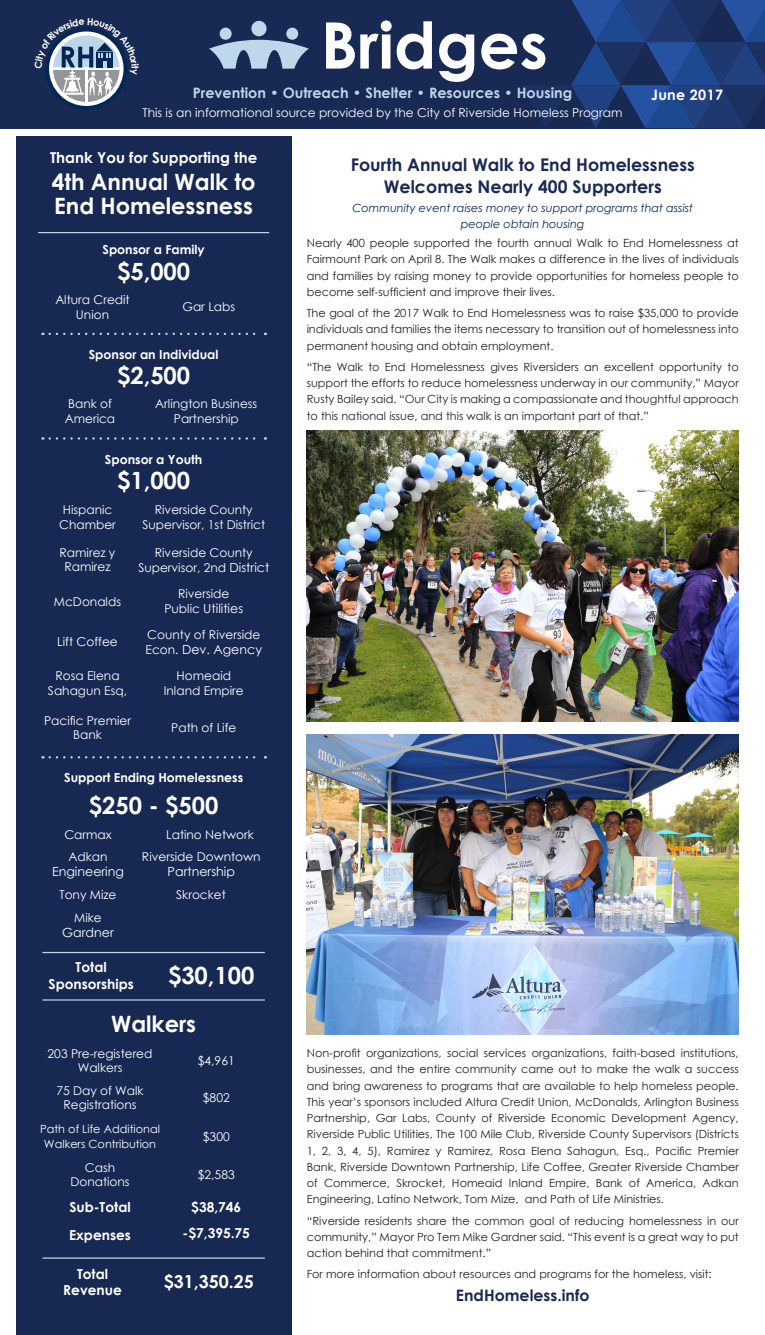
<style>
.page{position:relative;width:765px;height:1335px;background:#fff}
.page>*{position:absolute;margin:0;border:0;box-sizing:border-box;transform-origin:0 0}
.t1{font:700 64.12px "Century Gothic";color:#fff}
.t2{font:700 23.75px "Century Gothic";color:#fff}
.t3{font:700 22.5px/23.8px "Century Gothic";color:#fff}
.t4{font:700 17.88px "Century Gothic";color:#fff}
.t5{font:700 17.5px/22.2px "Century Gothic";color:#182a53;text-align:center}
.t6{font:700 15.75px "Century Gothic";color:#182a53}
.t7{font:700 15px "Century Gothic";color:#fff}
.t8{font:700 14.38px "Century Gothic";color:#bdd5e8}
.Riverside_Paragraph{font:700 14.38px "Century Gothic";letter-spacing:.02em;color:#fff}
.t9{font:700 13.75px "Century Gothic";color:#fff}
.t10{font:12.62px "Century Gothic";color:#fff}
.t11{font:700 12.5px "Century Gothic";color:#fff}
.t12{font:12.12px/14.4px "Century Gothic";color:#fff;text-align:center}
.t13{font:11.25px/16.2px "Century Gothic";color:#231f20;text-align:justify}
.t14{font:italic 11.25px "Century Gothic";color:#002855}
.t15{font:11.25px/14.4px "Century Gothic";color:#fff;text-align:center}
.s1{font-size:12.62px}
.s2{font-size:12.12px}
</style>
<div class="page">
<div style="left:16px;top:137px;width:276px;height:1198px;background:#172953"></div>
<div style="left:0;top:0;width:765px;height:128px;background:#182a53"></div>
<svg style="left:522px;top:1px;width:243px;height:127px"></svg>
<svg style="left:209px;top:40px;width:100px;height:29px"></svg>
<div style="left:251px;top:21px;width:16px;height:15px;background:#bfd7ea;border-radius:50%"></div>
<div style="left:220px;top:28px;width:12px;height:12px;background:#bfd7ea;border-radius:50%"></div>
<div style="left:286px;top:28px;width:12px;height:12px;background:#bfd7ea;border-radius:50%"></div>
<svg style="left:45px;top:28px;width:82px;height:82px"></svg>
<hr style="left:85px;top:69px;width:2px;height:34px;background:#fff">
<hr style="left:38px;top:232px;width:231px;height:1px;background:#bdd5e8">
<svg style="left:50px;top:756px;width:216px;height:3px"></svg>
<svg style="left:50px;top:437px;width:216px;height:3px"></svg>
<svg style="left:50px;top:333px;width:216px;height:2px"></svg>
<hr style="left:42px;top:999px;width:223px;height:2px;background:#bdd5e8">
<hr style="left:42px;top:952px;width:223px;height:1px;background:#bdd5e8">
<hr style="left:42px;top:1257px;width:223px;height:2px;background:#bdd5e8">
<img style="left:307px;top:430px;width:432px;height:291px">
<img style="left:307px;top:734px;width:432px;height:301px">
<hr style="left:0;top:0;width:765px;height:1px;background:#231f20">
<svg style="left:45px;top:28px;width:82px;height:74px"></svg>
<p class="t1" style="left:321px;top:-3px;width:229px">Bridges</p>
<p class="t12" style="left:143px;top:105px;width:482px">This is an informational source provided by the City of Riverside Homeless Program</p>
<p class="t7" style="left:50px;top:146px;width:209px">Thank You for Supporting the</p>
<p class="t3" style="left:52px;top:169px;width:205px">4th Annual Walk to<br>End Homelessness</p>
<p class="t8" style="left:193px;top:82px;width:381px">Prevention • Outreach • Shelter • Resources • Housing</p>
<p class="Riverside_Paragraph" style="left:651px;top:83px;width:73px">June 2017</p>
<p class="t5" style="left:351px;top:153px;width:346px">Fourth Annual Walk to End Homelessness<br>Welcomes Nearly 400 Supporters</p>
<p class="t14" style="left:352px;top:200px;width:342px">Community event raises money to support programs that assist</p>
<p class="t14" style="left:461px;top:216px;width:125px">people obtain housing</p>
<p class="t13" style="left:307px;top:235px;width:434px">Nearly 400 people supported the fourth annual Walk to End Homelessness at Fairmount Park on April 8. The Walk makes a difference in the lives of individuals and families by raising money to provide opportunities for homeless people to become self-sufficient and improve their lives.</p>
<p class="t13" style="left:307px;top:305px;width:434px">The goal of the 2017 Walk to End Homelessness was to raise $35,000 to provide individuals and families the items necessary to transition out of homelessness into permanent housing and obtain employment.</p>
<p class="t13" style="left:307px;top:359px;width:434px">“The Walk to End Homelessness gives Riversiders an excellent opportunity to support the efforts to reduce homelessness underway in our community,” Mayor Rusty Bailey said. “Our City is making a compassionate and thoughtful approach to this national issue, and this walk is an important part of that.”</p>
<p class="t11" style="left:103px;top:240px;width:104px">Sponsor a Family</p>
<p class="t2" style="left:117px;top:253px;width:75px">$5,000</p>
<p class="t12" style="left:55px;top:292px;width:76px">Altura Credit</p>
<p class="t12" style="left:76px;top:307px;width:35px">Union</p>
<p class="t12" style="left:182px;top:300px;width:54px">Gar Labs</p>
<p class="t11" style="left:89px;top:345px;width:131px">Sponsor an Individual</p>
<p class="t2" style="left:117px;top:357px;width:75px">$2,500</p>
<p class="t12" style="left:68px;top:397px;width:45px">Bank of</p>
<p class="t12" style="left:65px;top:411px;width:52px">America</p>
<p class="t12" style="left:155px;top:397px;width:104px">Arlington Business<br>Partnership</p>
<p class="t11" style="left:105px;top:450px;width:99px">Sponsor a Youth</p>
<p class="t2" style="left:117px;top:462px;width:75px">$1,000</p>
<p class="t12" style="left:63px;top:503px;width:51px">Hispanic</p>
<p class="t12" style="left:59px;top:517px;width:58px">Chamber</p>
<p class="t12" style="left:60px;top:545px;width:57px">Ramirez y</p>
<p class="t12" style="left:64px;top:560px;width:48px">Ramirez</p>
<p class="t12" style="left:54px;top:594px;width:69px">McDonalds</p>
<p class="t12" style="left:57px;top:634px;width:62px">Lift Coffee</p>
<p class="t12" style="left:55px;top:669px;width:66px">Rosa Elena</p>
<p class="t12" style="left:48px;top:683px;width:81px">Sahagun Esq,</p>
<p class="t12" style="left:143px;top:503px;width:124px">Riverside County<br>Supervisor, 1st District</p>
<p class="t12" style="left:138px;top:545px;width:132px;line-height:14.9px">Riverside County<br>Supervisor, 2nd <span class="s1">District</span></p>
<p class="t12" style="left:178px;top:586px;width:53px">Riverside</p>
<p class="t10" style="left:164px;top:600px;width:80px"><span class="s2">Public</span> Utilities</p>
<p class="t12" style="left:147px;top:627px;width:115px">County of Riverside</p>
<p class="t10" style="left:146px;top:640px;width:118px"><span class="s2">Econ.</span> Dev. Agency</p>
<p class="t12" style="left:164px;top:669px;width:82px">Homeaid<br>Inland Empire</p>
<p class="t12" style="left:44px;top:713px;width:88px">Pacific Premier</p>
<p class="t12" style="left:73px;top:727px;width:30px">Bank</p>
<p class="t12" style="left:171px;top:720px;width:67px">Path of Life</p>
<p class="t11" style="left:64px;top:768px;width:180px">Support Ending Homelessness</p>
<p class="t2" style="left:89px;top:787px;width:131px">$250 - $500</p>
<p class="t12" style="left:64px;top:827px;width:49px">Carmax</p>
<p class="t12" style="left:166px;top:827px;width:89px">Latino Network</p>
<p class="t12" style="left:68px;top:849px;width:41px">Adkan</p>
<p class="t10" style="left:52px;top:863px;width:73px">Engineering</p>
<p class="t12" style="left:142px;top:849px;width:120px">Riverside Downtown</p>
<p class="t10" style="left:168px;top:863px;width:69px">Partnership</p>
<p class="t12" style="left:60px;top:887px;width:58px">Tony Mize</p>
<p class="t12" style="left:176px;top:887px;width:51px">Skrocket</p>
<p class="t12" style="left:74px;top:910px;width:29px">Mike</p>
<p class="t10" style="left:62px;top:924px;width:53px">Gardner</p>
<p class="t9" style="left:76px;top:957px;width:33px">Total</p>
<p class="t9" style="left:49px;top:973px;width:87px">Sponsorships</p>
<p class="t3" style="left:111px;top:1011px;width:87px">Walkers</p>
<p class="t2" style="left:168px;top:958px;width:88px">$30,100</p>
<p class="t12" style="left:48px;top:1046px;width:106px">203 Pre-registered<br>Walkers</p>
<p class="t12" style="left:56px;top:1083px;width:89px">75 Day of Walk<br>Registrations</p>
<p class="t15" style="left:40px;top:1122px;width:121px">Path of Life Additional<br>Walkers Contribution</p>
<p class="t12" style="left:85px;top:1160px;width:32px">Cash</p>
<p class="t12" style="left:70px;top:1174px;width:61px">Donations</p>
<p class="t12" style="left:198px;top:1053px;width:38px">$4,961</p>
<p class="t12" style="left:203px;top:1090px;width:28px">$802</p>
<p class="t12" style="left:203px;top:1129px;width:28px">$300</p>
<p class="t12" style="left:198px;top:1167px;width:38px">$2,583</p>
<p class="t9" style="left:69px;top:1197px;width:63px">Sub-Total</p>
<p class="t9" style="left:191px;top:1197px;width:52px">$38,746</p>
<p class="t9" style="left:69px;top:1225px;width:63px">Expenses</p>
<p class="t9" style="left:183px;top:1222px;width:69px">-$7,395.75</p>
<p class="t9" style="left:77px;top:1263px;width:33px">Total</p>
<p class="t9" style="left:63px;top:1280px;width:60px">Revenue</p>
<p class="t4" style="left:164px;top:1268px;width:91px">$31,350.25</p>
<p class="t13" style="left:307px;top:1045px;width:434px">Non-profit organizations, social services organizations, faith-based institutions, businesses, and the entire community came out to make the walk a success and bring awareness to programs that are available to help homeless people.<br>This year’s sponsors included Altura Credit Union, McDonalds, Arlington Business Partnership, Gar Labs, County of Riverside Economic Development Agency, Riverside Public Utilities, The 100 Mile Club, Riverside County Supervisors (Districts 1, 2, 3, 4, 5), Ramirez y Ramirez, Rosa Elena Sahagun, Esq., Pacific Premier Bank, Riverside Downtown Partnership, Life Coffee, Greater Riverside Chamber of Commerce, Skrocket, Homeaid Inland Empire, Bank of America, Adkan Engineering, Latino Network, Tom Mize, and Path of Life Ministries.</p>
<p class="t13" style="left:307px;top:1212px;width:434px">“Riverside residents share the common goal of reducing homelessness in our community,” Mayor Pro Tem Mike Gardner said. “This event is a great way to put action behind that commitment.”</p>
<p class="t13" style="left:307px;top:1266px;width:406px">For more information about resources and programs for the homeless, visit:</p>
<p class="t6" style="left:456px;top:1283px;width:135px">EndHomeless.info</p>
</div>
